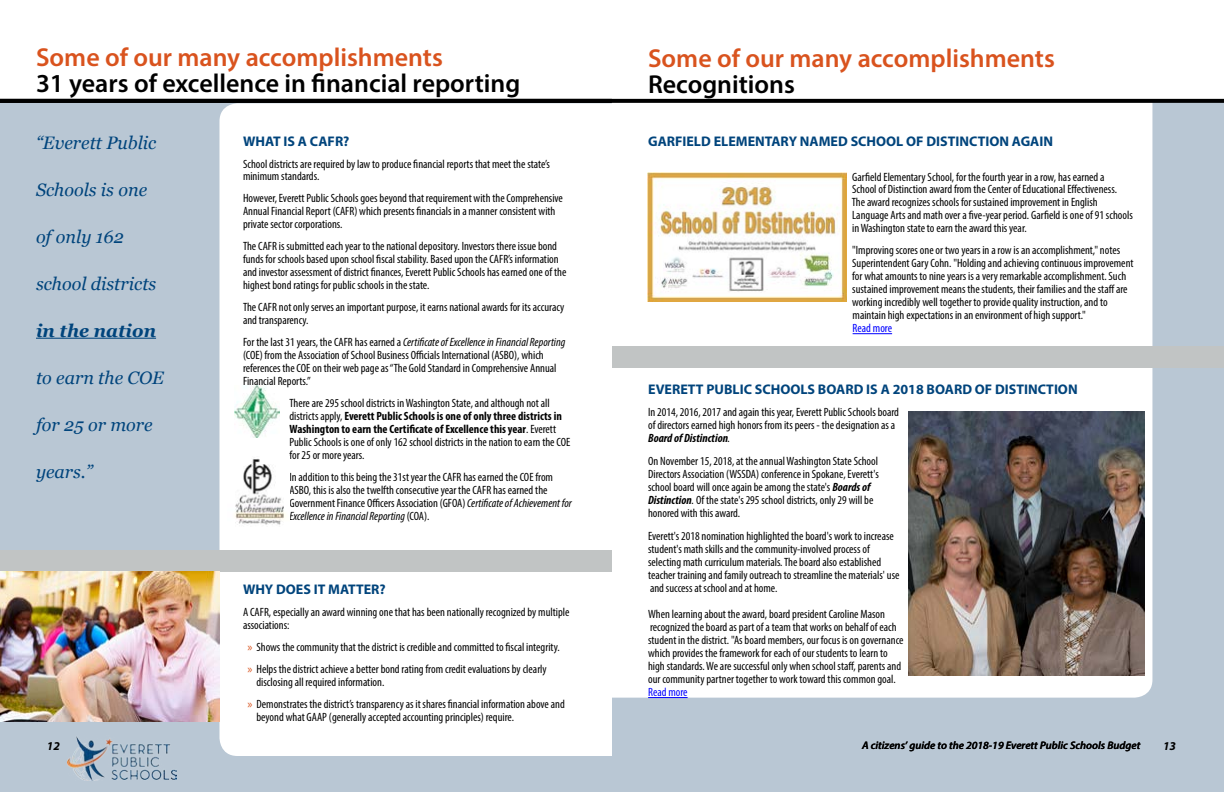
<style>
.page{position:relative;width:1224px;height:792px;background:#fff}
.page>*{position:absolute;margin:0;border:0;box-sizing:border-box;transform-origin:0 0}
.t1{font:600 26px "Myriad Pro";color:#d9531e}
.t2{font:600 26px "Myriad Pro";color:#000}
.t3{font:italic 18px "Georgia";color:#00447c}
.t4{font:italic 700 18px "Georgia";color:#00447c}
.t5{font:700 14px "Myriad Pro";color:#00447c}
.t6{font:condensed 12px/13px "Myriad Pro";color:#000}
.t7{font:condensed 12px "Myriad Pro";color:#00f}
.t8{font:italic 700 12px "Myriad Pro";color:#000}
.t9{font:italic 600 11px "Myriad Pro";color:#000}
.s1{font-style:italic}
.s2{font-weight:700}
.s3{font-stretch:normal;color:#d9531e}
.s4{font-weight:700;font-style:italic}
</style>
<div class="page">
<div style="left:0;top:102px;width:1224px;height:690px;background:#b9c7d4"></div>
<img style="left:68px;top:736px;width:108px;height:44px">
<div style="left:612px;top:98px;width:540px;height:600px;background:#fff"></div>
<div style="left:220px;top:103px;width:392px;height:653px;background:#fff"></div>
<div style="left:612px;top:346px;width:612px;height:22px;background:#c1c4c4"></div>
<hr style="left:36px;top:338px;width:120px;height:1px;background:#00447c">
<hr style="left:853px;top:333px;width:39px;height:1px;background:#00f">
<img style="left:648px;top:173px;width:199px;height:128px">
<svg style="left:612px;top:99px;width:612px;height:4px;background:#080808"></svg>
<hr style="left:0;top:99px;width:612px;height:4px;background:#000">
<div style="left:0;top:550px;width:612px;height:22px;background:#c1c4c4"></div>
<img style="left:235px;top:386px;width:44px;height:52px">
<img style="left:228px;top:457px;width:61px;height:70px">
<img style="left:0;top:572px;width:220px;height:149px">
<hr style="left:648px;top:697px;width:40px;height:1px;background:#00f">
<img style="left:909px;top:412px;width:236px;height:263px">
<h1 class="t1" style="left:36px;top:41px;width:408px">Some of our many accomplishments</h1>
<h1 class="t2" style="left:36px;top:67px;width:486px">31 years of excellence in financial reporting</h1>
<h2 class="t3" style="left:36px;top:131px;width:122px">“Everett Public</h2>
<h2 class="t3" style="left:36px;top:178px;width:113px">Schools is one</h2>
<h2 class="t3" style="left:36px;top:225px;width:89px">of only 162</h2>
<h2 class="t3" style="left:36px;top:272px;width:122px">school districts</h2>
<h2 class="t4" style="left:36px;top:319px;width:122px">in the nation</h2>
<h2 class="t3" style="left:36px;top:366px;width:129px">to earn the COE</h2>
<h2 class="t3" style="left:36px;top:413px;width:118px">for 25 or more</h2>
<h2 class="t3" style="left:36px;top:460px;width:58px">years.”</h2>
<p class="t5" style="left:243px;top:132px;width:108px">WHAT IS A CAFR?</p>
<p class="t6" style="left:243px;top:157px;width:308px">School districts are required by law to produce financial reports that meet the state’s minimum standards.</p>
<p class="t6" style="left:243px;top:192px;width:321px">However, Everett Public Schools goes beyond that requirement with the Comprehensive<br>Annual Financial Report (CAFR) which presents financials in a manner consistent with private sector corporations.</p>
<p class="t6" style="left:243px;top:240px;width:325px">The CAFR is submitted each year to the national depository. Investors there issue bond funds for schools based upon school fiscal stability. Based upon the CAFR’s information and investor assessment of district finances, Everett Public Schools has earned one of the highest bond ratings for public schools in the state.</p>
<p class="t6" style="left:243px;top:301px;width:323px">The CAFR not only serves an important purpose, it earns national awards for its accuracy and transparency.</p>
<p class="t6" style="left:243px;top:336px;width:324px">For the last 31 years, the CAFR has earned a <span class="s1">Certificate of Excellence in Financial Reporting </span>(COE) from the Association of School Business Officials International (ASBO), which references the COE on their web page as “The Gold Standard in Comprehensive Annual Financial Reports.”</p>
<p class="t6" style="left:289px;top:397px;width:282px">There are 295 school districts in Washington State, and although not all districts apply, <span class="s2">Everett Public Schools is one of only three districts in Washington to earn the Certificate of Excellence this year</span>. Everett Public Schools is one of only 162 school districts in the nation to earn the COE for 25 or more years.</p>
<p class="t6" style="left:289px;top:471px;width:284px">In addition to this being the 31st year the CAFR has earned the COE from ASBO, this is also the twelfth consecutive year the CAFR has earned the Government Finance Officers Association (GFOA) <span class="s1">Certificate of Achievement for Excellence in Financial Reporting</span> (COA).</p>
<p class="t5" style="left:243px;top:580px;width:144px">WHY DOES IT MATTER?</p>
<p class="t6" style="left:243px;top:605px;width:328px">A CAFR, especially an award winning one that has been nationally recognized by multiple associations:</p>
<p class="t6" style="left:248px;top:636px;width:314px;line-height:22px"><span class="s3">»</span> Shows the community that the district is credible and committed to fiscal integrity. <span class="s3">»</span> Helps the district achieve a better bond rating from credit evaluations by clearly</p>
<p class="t6" style="left:248px;top:671px;width:319px;line-height:22px;text-indent:9px">disclosing all required information.<br><span class="s3">»</span> Demonstrates the district’s transparency as it shares financial information above and</p>
<p class="t6" style="left:256px;top:710px;width:259px">beyond what GAAP (generally accepted accounting principles) require.</p>
<h1 class="t1" style="left:648px;top:41px;width:408px">Some of our many accomplishments</h1>
<h1 class="t2" style="left:648px;top:67px;width:148px">Recognitions</h1>
<p class="t5" style="left:648px;top:132px;width:406px">GARFIELD ELEMENTARY NAMED SCHOOL OF DISTINCTION AGAIN</p>
<p class="t6" style="left:852px;top:170px;width:283px">Garfield Elementary School, for the fourth year in a row, has earned a<br>School of Distinction award from the Center of Educational Effectiveness.<br>The award recognizes schools for sustained improvement in English Language Arts and math over a five-year period. Garfield is one of 91 schools in Washington state to earn the award this year.</p>
<p class="t6" style="left:852px;top:244px;width:283px">"Improving scores one or two years in a row is an accomplishment," notes Superintendent Gary Cohn. "Holding and achieving continuous improvement for what amounts to nine years is a very remarkable accomplishment. Such sustained improvement means the students, their families and the staff are working incredibly well together to provide quality instruction, and to maintain high expectations in an environment of high support."</p>
<p class="t7" style="left:853px;top:321px;width:41px">Read more</p>
<p class="t5" style="left:648px;top:381px;width:431px">EVERETT PUBLIC SCHOOLS BOARD IS A 2018 BOARD OF DISTINCTION</p>
<p class="t6" style="left:648px;top:406px;width:252px">In 2014, 2016, 2017 and again this year, Everett Public Schools board of directors earned high honors from its peers - the designation as a<br><span class="s4">Board of Distinction</span><span class="s1">.</span></p>
<p class="t6" style="left:648px;top:455px;width:232px">On November 15, 2018, at the annual Washington State School Directors Association (WSSDA) conference in Spokane, Everett's school board will once again be among the state's <span class="s4">Boards of Distinction</span><span class="s1">.</span> Of the state's 295 school districts, only 29 will be honored with this award.</p>
<p class="t6" style="left:648px;top:530px;width:253px">Everett's 2018 nomination highlighted the board's work to increase student's math skills and the community-involved process of selecting math curriculum materials. The board also established teacher training and family outreach to streamline the materials' use and success at school and at home.</p>
<p class="t6" style="left:648px;top:608px;width:257px">When learning about the award, board president Caroline Mason recognized the board as part of a team that works on behalf of each student in the district. "As board members, our focus is on governance which provides the framework for each of our students to learn to high standards. We are successful only when school staff, parents and our community partner together to work toward this common goal.</p>
<p class="t7" style="left:648px;top:685px;width:41px">Read more</p>
<p class="t9" style="left:862px;top:739px;width:280px">A citizens’ guide to the 2018-19 Everett Public Schools Budget</p>
<p class="t8" style="left:47px;top:738px;width:14px">12</p>
<p class="t8" style="left:1163px;top:738px;width:14px">13</p>
</div>
